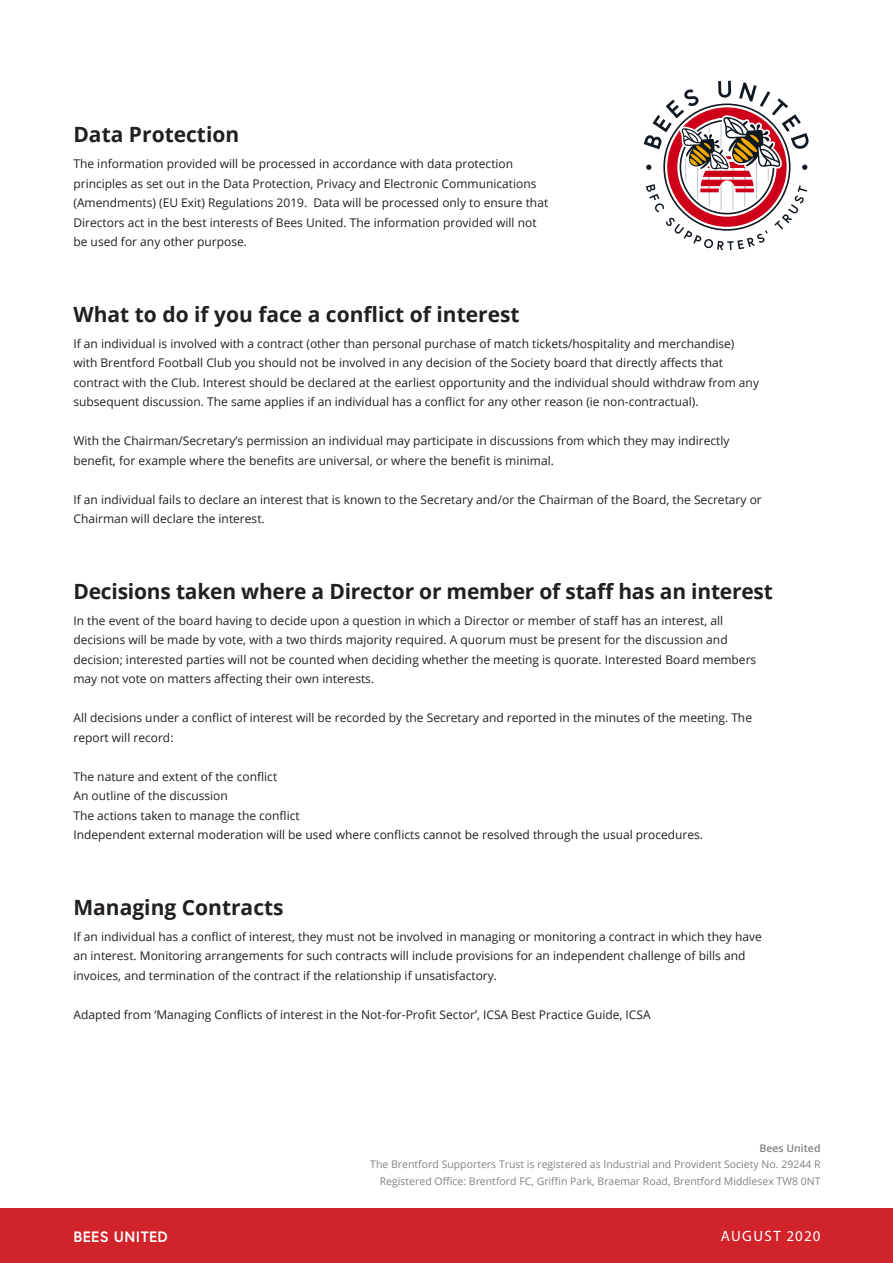
<style>
.page{position:relative;width:893px;height:1263px;background:#fff}
.page>*{position:absolute;margin:0;border:0;box-sizing:border-box;transform-origin:0 0}
.t1{font:700 21px "Open Sans";color:#231f20}
.t2{font:700 15px "Europa";letter-spacing:.025em;color:#fff}
.t3{font:15px "Myriad Pro";letter-spacing:.085em;color:#fff}
.t4{font:12px/19.5px "Open Sans";color:#231f20}
.t5{font:10.5px/16.5px "Open Sans";color:#808285;text-align:right}
.s1{font-weight:600}
</style>
<div class="page">
<div style="left:0;top:1209px;width:893px;height:54px;background:#d1232a"></div>
<svg style="left:644px;top:81px;width:165px;height:169px"></svg>
<p class="t1" style="left:73px;top:120px;width:167px">Data Protection</p>
<p class="t4" style="left:73px;top:154px;width:476px">The information provided will be processed in accordance with data protection principles as set out in the Data Protection, Privacy and Electronic Communications (Amendments) (EU Exit) Regulations 2019. Data will be processed only to ensure that Directors act in the best interests of Bees United. The information provided will not be used for any other purpose.</p>
<p class="t1" style="left:73px;top:299px;width:448px">What to do if you face a conflict of interest</p>
<p class="t4" style="left:73px;top:333px;width:687px">If an individual is involved with a contract (other than personal purchase of match tickets/hospitality and merchandise) with Brentford Football Club you should not be involved in any decision of the Society board that directly affects that contract with the Club. Interest should be declared at the earliest opportunity and the individual should withdraw from any subsequent discussion. The same applies if an individual has a conflict for any other reason (ie non-contractual).</p>
<p class="t4" style="left:73px;top:431px;width:657px">With the Chairman/Secretary’s permission an individual may participate in discussions from which they may indirectly benefit, for example where the benefits are universal, or where the benefit is minimal.</p>
<p class="t4" style="left:73px;top:489px;width:690px">If an individual fails to declare an interest that is known to the Secretary and/or the Chairman of the Board, the Secretary or<br>Chairman will declare the interest.</p>
<p class="t1" style="left:73px;top:576px;width:701px">Decisions taken where a Director or member of staff has an interest</p>
<p class="t4" style="left:73px;top:610px;width:684px">In the event of the board having to decide upon a question in which a Director or member of staff has an interest, all decisions will be made by vote, with a two thirds majority required. A quorum must be present for the discussion and decision; interested parties will not be counted when deciding whether the meeting is quorate. Interested Board members may not vote on matters affecting their own interests.</p>
<p class="t4" style="left:73px;top:708px;width:680px">All decisions under a conflict of interest will be recorded by the Secretary and reported in the minutes of the meeting. The report will record:</p>
<p class="t4" style="left:73px;top:766px;width:205px">The nature and extent of the conflict</p>
<p class="t4" style="left:73px;top:786px;width:156px">An outline of the discussion</p>
<p class="t4" style="left:73px;top:805px;width:228px">The actions taken to manage the conflict</p>
<p class="t4" style="left:73px;top:825px;width:631px">Independent external moderation will be used where conflicts cannot be resolved through the usual procedures.</p>
<p class="t1" style="left:73px;top:892px;width:212px">Managing Contracts</p>
<p class="t4" style="left:73px;top:926px;width:690px">If an individual has a conflict of interest, they must not be involved in managing or monitoring a contract in which they have an interest. Monitoring arrangements for such contracts will include provisions for an independent challenge of bills and invoices, and termination of the contract if the relationship if unsatisfactory.</p>
<p class="t4" style="left:73px;top:1004px;width:579px">Adapted from ‘Managing Conflicts of interest in the Not-for-Profit Sector’, ICSA Best Practice Guide, ICSA</p>
<p class="t5" style="left:370px;top:1139px;width:452px"><span class="s1">Bees United<br></span>The Brentford Supporters Trust is registered as Industrial and Provident Society No. 29244 R</p>
<p class="t5" style="left:380px;top:1172px;width:442px">Registered Office: Brentford FC, Griffin Park, Braemar Road, Brentford Middlesex TW8 0NT</p>
<p class="t2" style="left:73px;top:1226px;width:96px">BEES UNITED</p>
<p class="t3" style="left:721px;top:1227px;width:101px">AUGUST 2020</p>
</div>
